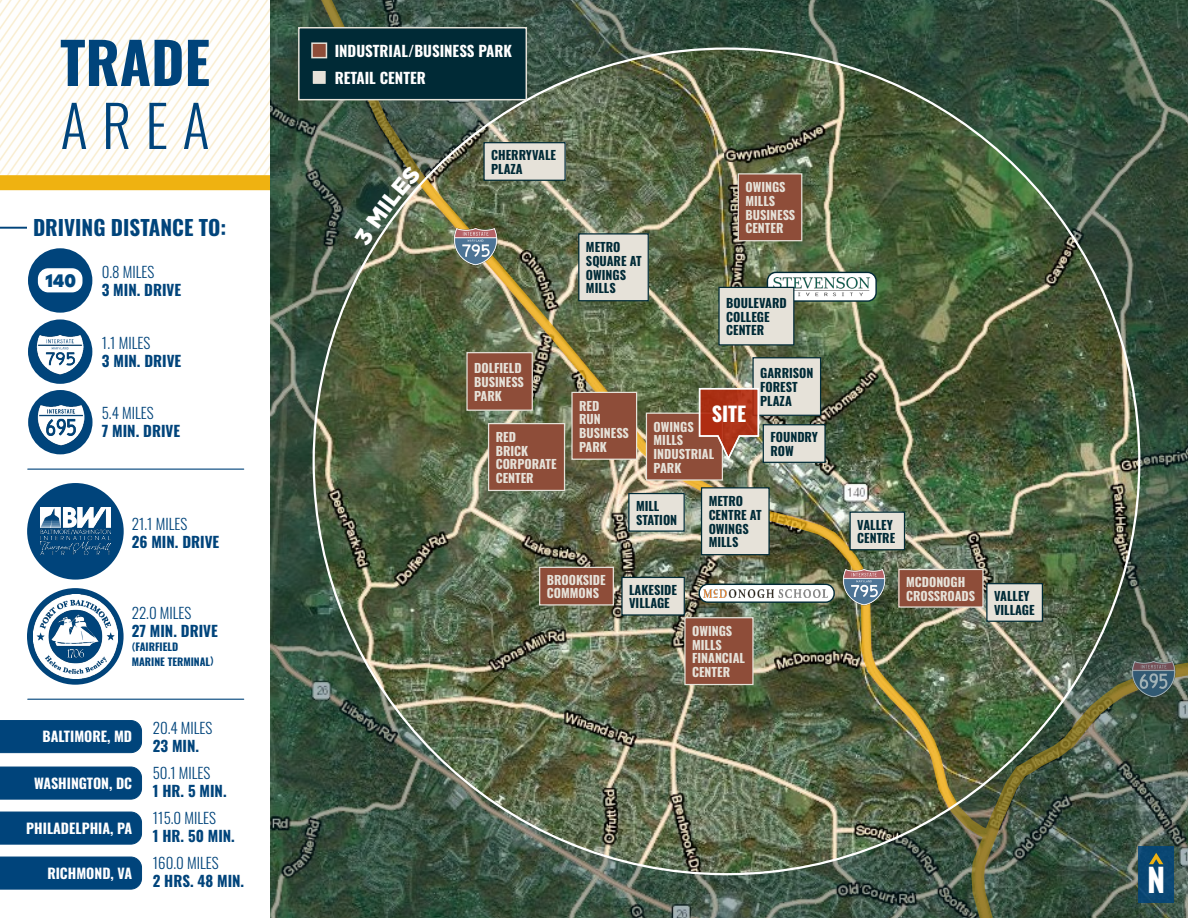
<style>
.page{position:relative;width:1188px;height:918px;background:#fff}
.page>*{position:absolute;margin:0;border:0;box-sizing:border-box;transform-origin:0 0}
.t1{font:700 57px "Oswald";color:#00447b}
.t2{font:300 57px "Oswald";color:#00447b}
.t3{font:700 32.4px "Oswald";color:#fff}
.t4{font:700 21px "Oswald";color:#00447b}
.t5{font:700 20.25px "Oswald";color:#fff}
.t6{font:900 17.7px "Apparat";color:#00477e}
.t7{font:700 15px "Oswald";color:#00447b}
.t8{font:300 15px "Oswald";color:#00447b}
.t9{font:700 15px "Oswald";color:#fff}
.t10{font:700 14.1px "Oswald";color:#fff}
.t11{font:700 12.45px "Oswald";color:#e6e2d9}
.t12{font:700 12.45px "Oswald";color:#002a36}
.t13{font:700 10.5px/14.4px "Oswald";color:#00447b}
.s1{font-family:"Tw Cen";font-size:12px}
</style>
<div class="page">
<img style="left:0;top:0;width:270px;height:175px">
<img style="left:270px;top:0;width:918px;height:918px">
<div style="left:1139px;top:846px;width:35px;height:57px;background:#0a4773"></div>
<svg style="left:1149px;top:853px;width:14px;height:11px"></svg>
<div style="left:0;top:175px;width:270px;height:15px;background:#efb211"></div>
<div style="left:298px;top:27px;width:229px;height:73px;background:#002a36;border:2px solid #e6e2d9"></div>
<div style="left:311px;top:42px;width:16px;height:16px;background:#8e4d39;border:2px solid #e6e2d9"></div>
<div style="left:311px;top:69px;width:16px;height:16px;background:#e6e2d9;border:2px solid #002a36"></div>
<hr style="left:0;top:227px;width:27px;height:2px;background:#00447b">
<svg style="left:27px;top:588px;width:97px;height:97px"></svg>
<div style="left:27px;top:483px;width:97px;height:97px;background:#00447b;border-radius:50%"></div>
<img style="left:34px;top:595px;width:83px;height:83px">
<img style="left:40px;top:508px;width:71px;height:47px">
<div style="left:0;top:720px;width:142px;height:33px;background:#00447b"></div>
<hr style="left:28px;top:469px;width:216px;height:1px;background:#00447b">
<hr style="left:28px;top:699px;width:216px;height:1px;background:#00447b">
<div style="left:0;top:767px;width:142px;height:33px;background:#00447b"></div>
<div style="left:0;top:812px;width:142px;height:33px;background:#00447b"></div>
<div style="left:28px;top:390px;width:65px;height:64px;background:#00447b;border-radius:50%"></div>
<img style="left:37px;top:405px;width:47px;height:40px">
<div style="left:0;top:857px;width:142px;height:33px;background:#00447b"></div>
<div style="left:28px;top:319px;width:64px;height:65px;background:#00447b;border-radius:50%"></div>
<img style="left:37px;top:335px;width:47px;height:40px">
<div style="left:28px;top:248px;width:64px;height:65px;background:#00447b;border-radius:50%"></div>
<div style="left:39px;top:269px;width:43px;height:23px;background:#fff;border-radius:10px"></div>
<div style="left:38px;top:268px;width:44px;height:24px;border:2px solid #fff;border-radius:10px"></div>
<svg style="left:698px;top:387px;width:62px;height:75px;background:#ad5c45"></svg>
<svg style="left:354px;top:165px;width:67px;height:82px;background:#566752"></svg>
<p class="t1" style="left:60px;top:33px;width:151px">TRADE</p>
<p class="t2" style="left:61px;top:75px;width:150px">AREA</p>
<p class="t4" style="left:33px;top:217px;width:195px">DRIVING DISTANCE TO:</p>
<p class="t8" style="left:102px;top:259px;width:54px">0.8 MILES</p>
<p class="t7" style="left:102px;top:282px;width:81px">3 MIN. DRIVE</p>
<p class="t6" style="left:45px;top:270px;width:33px">140</p>
<p class="t8" style="left:102px;top:329px;width:50px">1.1 MILES</p>
<p class="t7" style="left:102px;top:353px;width:81px">3 MIN. DRIVE</p>
<p class="t8" style="left:102px;top:400px;width:53px">5.4 MILES</p>
<p class="t7" style="left:102px;top:423px;width:80px">7 MIN. DRIVE</p>
<p class="t8" style="left:132px;top:511px;width:57px">21.1 MILES</p>
<p class="t7" style="left:132px;top:534px;width:89px">26 MIN. DRIVE</p>
<p class="t8" style="left:132px;top:599px;width:61px">22.0 MILES</p>
<p class="t7" style="left:132px;top:623px;width:88px">27 MIN. DRIVE</p>
<p class="t13" style="left:132px;top:640px;width:84px"><span class="s1">(</span>FAIRFIELD<br>MARINE TERMINAL<span class="s1">)</span></p>
<p class="t10" style="left:43px;top:729px;width:91px">BALTIMORE, MD</p>
<p class="t10" style="left:34px;top:776px;width:100px">WASHINGTON, DC</p>
<p class="t10" style="left:26px;top:821px;width:107px">PHILADELPHIA, PA</p>
<p class="t10" style="left:47px;top:866px;width:86px">RICHMOND, VA</p>
<p class="t8" style="left:153px;top:715px;width:61px">20.4 MILES</p>
<p class="t7" style="left:153px;top:738px;width:48px">23 MIN.</p>
<p class="t8" style="left:153px;top:760px;width:59px">50.1 MILES</p>
<p class="t7" style="left:153px;top:783px;width:75px">1 HR. 5 MIN.</p>
<p class="t8" style="left:153px;top:805px;width:65px">115.0 MILES</p>
<p class="t7" style="left:153px;top:828px;width:84px">1 HR. 50 MIN.</p>
<p class="t8" style="left:153px;top:850px;width:67px">160.0 MILES</p>
<p class="t7" style="left:153px;top:873px;width:93px">2 HRS. 48 MIN.</p>
<p class="t9" style="left:335px;top:43px;width:179px">INDUSTRIAL/BUSINESS PARK</p>
<p class="t9" style="left:335px;top:70px;width:93px">RETAIL CENTER</p>
<p class="t12" style="left:491px;top:148px;width:66px">CHERRYVALE</p>
<p class="t12" style="left:491px;top:162px;width:33px">PLAZA</p>
<p class="t11" style="left:474px;top:362px;width:49px">DOLFIELD</p>
<p class="t11" style="left:474px;top:375px;width:51px">BUSINESS</p>
<p class="t11" style="left:474px;top:389px;width:29px">PARK</p>
<p class="t11" style="left:496px;top:430px;width:22px">RED</p>
<p class="t11" style="left:496px;top:444px;width:34px">BRICK</p>
<p class="t11" style="left:496px;top:458px;width:62px">CORPORATE</p>
<p class="t11" style="left:496px;top:471px;width:40px">CENTER</p>
<p class="t12" style="left:586px;top:241px;width:36px">METRO</p>
<p class="t12" style="left:586px;top:254px;width:57px">SQUARE AT</p>
<p class="t12" style="left:586px;top:268px;width:42px">OWINGS</p>
<p class="t12" style="left:586px;top:282px;width:31px">MILLS</p>
<p class="t11" style="left:745px;top:181px;width:42px">OWINGS</p>
<p class="t11" style="left:745px;top:194px;width:31px">MILLS</p>
<p class="t11" style="left:745px;top:208px;width:51px">BUSINESS</p>
<p class="t11" style="left:745px;top:222px;width:40px">CENTER</p>
<p class="t12" style="left:726px;top:296px;width:62px">BOULEVARD</p>
<p class="t12" style="left:726px;top:310px;width:45px">COLLEGE</p>
<p class="t12" style="left:726px;top:324px;width:40px">CENTER</p>
<p class="t11" style="left:579px;top:399px;width:22px">RED</p>
<p class="t11" style="left:579px;top:413px;width:23px">RUN</p>
<p class="t11" style="left:579px;top:426px;width:51px">BUSINESS</p>
<p class="t11" style="left:579px;top:440px;width:29px">PARK</p>
<p class="t5" style="left:712px;top:403px;width:36px">SITE</p>
<p class="t11" style="left:654px;top:420px;width:42px">OWINGS</p>
<p class="t11" style="left:654px;top:434px;width:31px">MILLS</p>
<p class="t11" style="left:654px;top:447px;width:62px">INDUSTRIAL</p>
<p class="t11" style="left:654px;top:461px;width:29px">PARK</p>
<p class="t12" style="left:760px;top:367px;width:55px">GARRISON</p>
<p class="t12" style="left:760px;top:380px;width:39px">FOREST</p>
<p class="t12" style="left:760px;top:394px;width:33px">PLAZA</p>
<p class="t12" style="left:770px;top:431px;width:49px">FOUNDRY</p>
<p class="t12" style="left:770px;top:444px;width:25px">ROW</p>
<p class="t12" style="left:636px;top:499px;width:25px">MILL</p>
<p class="t12" style="left:636px;top:513px;width:43px">STATION</p>
<p class="t12" style="left:709px;top:495px;width:36px">METRO</p>
<p class="t12" style="left:709px;top:508px;width:55px">CENTRE AT</p>
<p class="t12" style="left:709px;top:522px;width:42px">OWINGS</p>
<p class="t12" style="left:709px;top:536px;width:31px">MILLS</p>
<p class="t11" style="left:547px;top:573px;width:60px">BROOKSIDE</p>
<p class="t11" style="left:547px;top:587px;width:54px">COMMONS</p>
<p class="t12" style="left:629px;top:583px;width:49px">LAKESIDE</p>
<p class="t12" style="left:629px;top:597px;width:42px">VILLAGE</p>
<p class="t11" style="left:692px;top:624px;width:42px">OWINGS</p>
<p class="t11" style="left:692px;top:638px;width:31px">MILLS</p>
<p class="t11" style="left:692px;top:652px;width:54px">FINANCIAL</p>
<p class="t11" style="left:692px;top:665px;width:40px">CENTER</p>
<p class="t12" style="left:857px;top:518px;width:37px">VALLEY</p>
<p class="t12" style="left:857px;top:532px;width:40px">CENTRE</p>
<p class="t11" style="left:906px;top:575px;width:61px">MCDONOGH</p>
<p class="t11" style="left:906px;top:589px;width:71px">CROSSROADS</p>
<p class="t12" style="left:994px;top:589px;width:37px">VALLEY</p>
<p class="t12" style="left:994px;top:603px;width:42px">VILLAGE</p>
<p class="t3" style="left:1147px;top:863px;width:20px">N</p>
</div>
